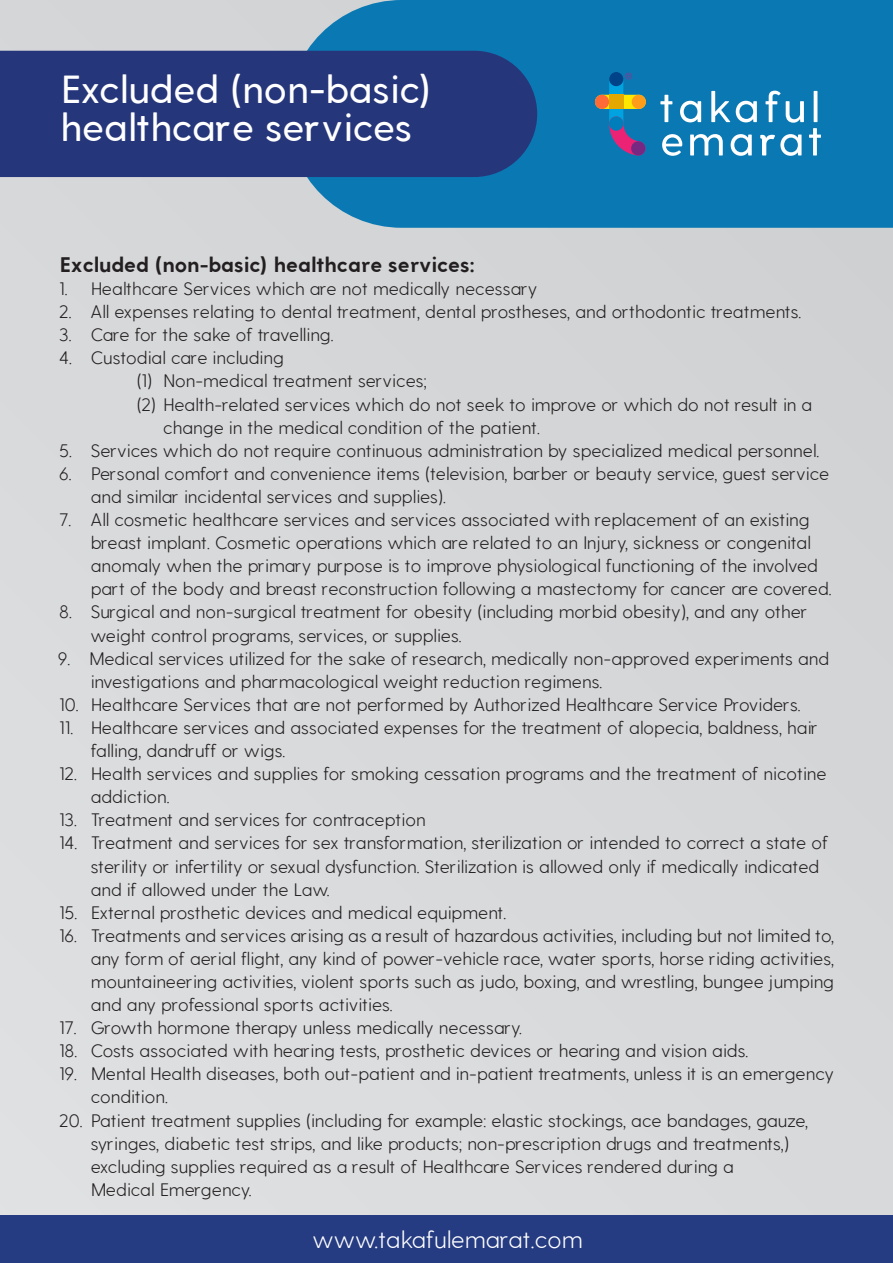
<style>
.page{position:relative;width:893px;height:1263px;background:#d8d9db}
.page>*{position:absolute;margin:0;border:0;box-sizing:border-box;transform-origin:0 0}
.t1{font:500 39px/37.5px "Joy";color:#fff}
.t2{font:300 24px "Joyful English";color:#fff}
.t3{font:700 21px "Joyful English";color:#231f20}
.t4{font:300 18px/23.1px "Joyful English";color:#231f20}
</style>
<div class="page">
<div style="left:288px;top:0;width:605px;height:228px;background:#0a79b3"></div>
<div style="left:0;top:51px;width:537px;height:126px;background:#26367a"></div>
<svg style="left:660px;top:91px;width:161px;height:65px;background:#4599c5"></svg>
<div style="left:609px;top:72px;width:14px;height:59px;background:#00a2df;border-radius:7px"></div>
<svg style="left:609px;top:116px;width:37px;height:39px"></svg>
<div style="left:631px;top:141px;width:14px;height:14px;background:#772882;border-radius:50%"></div>
<div style="left:609px;top:116px;width:14px;height:15px;background:#007dbb;border-radius:50%"></div>
<div style="left:609px;top:72px;width:14px;height:14px;background:#004389;border-radius:50%"></div>
<svg style="left:595px;top:95px;width:51px;height:14px"></svg>
<div style="left:609px;top:95px;width:14px;height:14px;background:#e5a800"></div>
<div style="left:595px;top:95px;width:14px;height:14px;background:#ff6b36;border-radius:50%"></div>
<div style="left:632px;top:95px;width:14px;height:14px;background:#ff9d1b;border-radius:50%"></div>
<svg style="left:625px;top:73px;width:7px;height:6px"></svg>
<div style="left:0;top:1216px;width:893px;height:47px;background:#253b82"></div>
<h1 class="t1" style="left:59px;top:72px;width:373px">Excluded (non-basic) healthcare services</h1>
<p class="t3" style="left:59px;top:252px;width:417px">Excluded (non-basic) healthcare services:</p>
<p class="t4" style="left:59px;top:277px;width:479px">1. Healthcare Services which are not medically necessary</p>
<p class="t4" style="left:59px;top:301px;width:743px">2. All expenses relating to dental treatment, dental prostheses, and orthodontic treatments.</p>
<p class="t4" style="left:59px;top:324px;width:276px">3. Care for the sake of travelling.</p>
<p class="t4" style="left:59px;top:347px;width:226px">4. Custodial care including</p>
<p class="t4" style="left:136px;top:370px;width:292px">(1) Non-medical treatment services;</p>
<p class="t4" style="left:136px;top:393px;width:677px">(2) Health-related services which do not seek to improve or which do not result in a</p>
<p class="t4" style="left:162px;top:416px;width:378px">change in the medical condition of the patient.</p>
<p class="t4" style="left:59px;top:439px;width:761px">5. Services which do not require continuous administration by specialized medical personnel.</p>
<p class="t4" style="left:90px;top:462px;width:740px;text-indent:-31px">6. Personal comfort and convenience items (television, barber or beauty service, guest service and similar incidental services and supplies).</p>
<p class="t4" style="left:90px;top:508px;width:743px;text-indent:-31px">7. All cosmetic healthcare services and services associated with replacement of an existing breast implant. Cosmetic operations which are related to an Injury, sickness or congenital anomaly when the primary purpose is to improve physiological functioning of the involved part of the body and breast reconstruction following a mastectomy for cancer are covered.</p>
<p class="t4" style="left:90px;top:601px;width:719px;text-indent:-31px">8. Surgical and non-surgical treatment for obesity (including morbid obesity), and any other weight control programs, services, or supplies.</p>
<p class="t4" style="left:90px;top:647px;width:740px;text-indent:-33px">9. Medical services utilized for the sake of research, medically non-approved experiments and investigations and pharmacological weight reduction regimens.</p>
<p class="t4" style="left:59px;top:693px;width:743px">10. Healthcare Services that are not performed by Authorized Healthcare Service Providers.</p>
<p class="t4" style="left:90px;top:716px;width:729px;text-indent:-31px">11. Healthcare services and associated expenses for the treatment of alopecia, baldness, hair falling, dandruff or wigs.</p>
<p class="t4" style="left:90px;top:762px;width:737px;text-indent:-31px">12. Health services and supplies for smoking cessation programs and the treatment of nicotine addiction.</p>
<p class="t4" style="left:59px;top:809px;width:368px">13. Treatment and services for contraception</p>
<p class="t4" style="left:90px;top:832px;width:739px;text-indent:-31px">14. Treatment and services for sex transformation, sterilization or intended to correct a state of sterility or infertility or sexual dysfunction. Sterilization is allowed only if medically indicated and if allowed under the Law.</p>
<p class="t4" style="left:59px;top:901px;width:449px">15. External prosthetic devices and medical equipment.</p>
<p class="t4" style="left:90px;top:924px;width:745px;text-align:justify;text-indent:-31px">16. Treatments and services arising as a result of hazardous activities, including but not limited to, any form of aerial flight, any kind of power-vehicle race, water sports, horse riding activities, mountaineering activities, violent sports such as judo, boxing, and wrestling, bungee jumping and any professional sports activities.</p>
<p class="t4" style="left:59px;top:1016px;width:464px">17. Growth hormone therapy unless medically necessary.</p>
<p class="t4" style="left:59px;top:1040px;width:690px">18. Costs associated with hearing tests, prosthetic devices or hearing and vision aids.</p>
<p class="t4" style="left:90px;top:1063px;width:745px;text-indent:-31px">19. Mental Health diseases, both out-patient and in-patient treatments, unless it is an emergency condition.</p>
<p class="t4" style="left:90px;top:1109px;width:719px;text-indent:-31px">20. Patient treatment supplies (including for example: elastic stockings, ace bandages, gauze, syringes, diabetic test strips, and like products; non-prescription drugs and treatments,) excluding supplies required as a result of Healthcare Services rendered during a<br>Medical Emergency.</p>
<h2 class="t2" style="left:312px;top:1225px;width:271px">www.takafulemarat.com</h2>
</div>
